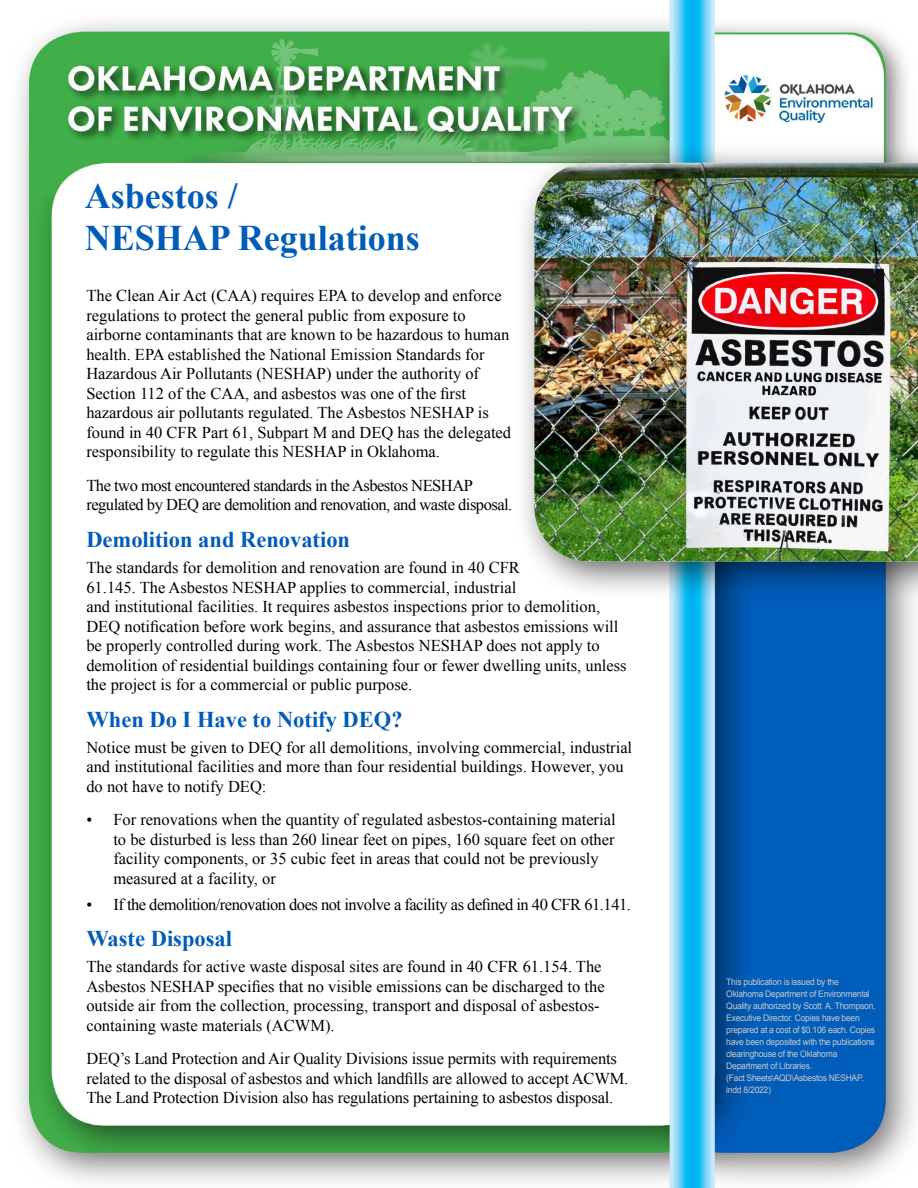
<style>
.page{position:relative;width:918px;height:1188px;background:#fff}
.page>*{position:absolute;margin:0;border:0;box-sizing:border-box;transform-origin:0 0}
._1_Blue_Headline{font:700 36px/42px "Times New Roman";color:#005cb9}
._2_Blue_Subhead{font:700 22.5px "Times New Roman";color:#005cb9}
._3_body_simple{font:16.5px/19.5px "Times New Roman";color:#000}
._4_body_bulleted{font:16.5px/19.5px "Times New Roman";color:#000}
._3_body_simple-2{font:16.5px/19.5px "Times New Roman";letter-spacing:-.03em;color:#000}
._4_body_bulleted-2{font:16.5px "Times New Roman";letter-spacing:-.03em;color:#000}
.t1{font:9px/12px "Arial";letter-spacing:-.03em;color:#c7c8ca;scale:.95 1}
</style>
<div class="page">
<img style="left:18px;top:0;width:898px;height:1188px">
<div style="left:514px;top:142px;width:404px;height:459px;background:#000;opacity:.6"></div>
<img style="left:534px;top:163px;width:384px;height:398px">
<p class="_1_Blue_Headline" style="left:85px;top:174px;width:337px">Asbestos /<br>NESHAP Regulations</p>
<p class="_3_body_simple" style="left:86px;top:286px;width:426px">The Clean Air Act (CAA) requires EPA to develop and enforce regulations to protect the general public from exposure to airborne contaminants that are known to be hazardous to human health. EPA established the National Emission Standards for Hazardous Air Pollutants (NESHAP) under the authority of Section 112 of the CAA, and asbestos was one of the first hazardous air pollutants regulated. The Asbestos NESHAP is found in 40 CFR Part 61, Subpart M and DEQ has the delegated responsibility to regulate this NESHAP in Oklahoma.</p>
<p class="_3_body_simple-2" style="left:86px;top:475px;width:428px">The two most encountered standards in the Asbestos NESHAP regulated by DEQ are demolition and renovation, and waste disposal.</p>
<p class="_2_Blue_Subhead" style="left:86px;top:524px;width:265px">Demolition and Renovation</p>
<p class="_3_body_simple" style="left:86px;top:558px;width:542px">The standards for demolition and renovation are found in 40 CFR<br>61.145. The Asbestos NESHAP applies to commercial, industrial<br>and institutional facilities. It requires asbestos inspections prior to demolition, DEQ notification before work begins, and assurance that asbestos emissions will be properly controlled during work. The Asbestos NESHAP does not apply to demolition of residential buildings containing four or fewer dwelling units, unless the project is for a commercial or public purpose.</p>
<p class="_2_Blue_Subhead" style="left:86px;top:704px;width:318px">When Do I Have to Notify DEQ?</p>
<p class="_3_body_simple" style="left:86px;top:737px;width:547px">Notice must be given to DEQ for all demolitions, involving commercial, industrial and institutional facilities and more than four residential buildings. However, you do not have to notify DEQ:</p>
<p class="_4_body_bulleted" style="left:113px;top:810px;width:504px;text-indent:-27px">• For renovations when the quantity of regulated asbestos-containing material to be disturbed is less than 260 linear feet on pipes, 160 square feet on other facility components, or 35 cubic feet in areas that could not be previously measured at a facility, or</p>
<p class="_4_body_bulleted-2" style="left:86px;top:894px;width:546px">• If the demolition/renovation does not involve a facility as defined in 40 CFR 61.141.</p>
<p class="_2_Blue_Subhead" style="left:86px;top:923px;width:147px">Waste Disposal</p>
<p class="_3_body_simple" style="left:86px;top:957px;width:520px">The standards for active waste disposal sites are found in 40 CFR 61.154. The Asbestos NESHAP specifies that no visible emissions can be discharged to the outside air from the collection, processing, transport and disposal of asbestos&shy;containing waste materials (ACWM).</p>
<p class="_3_body_simple" style="left:86px;top:1049px;width:544px">DEQ’s Land Protection and Air Quality Divisions issue permits with requirements related to the disposal of asbestos and which landfills are allowed to accept ACWM.<br>The Land Protection Division also has regulations pertaining to asbestos disposal.</p>
<p class="t1" style="left:726px;top:976px;width:159px">This publication is issued by the Oklahoma Department of Environmental Quality authorized by Scott A. Thompson, Executive Director. Copies have been prepared at a cost of $0.106 each. Copies have been deposited with the publications clearinghouse of the Oklahoma Department of Libraries.<br>(Fact Sheets\AQD\Asbestos NESHAP. indd 8/2022)</p>
</div>
